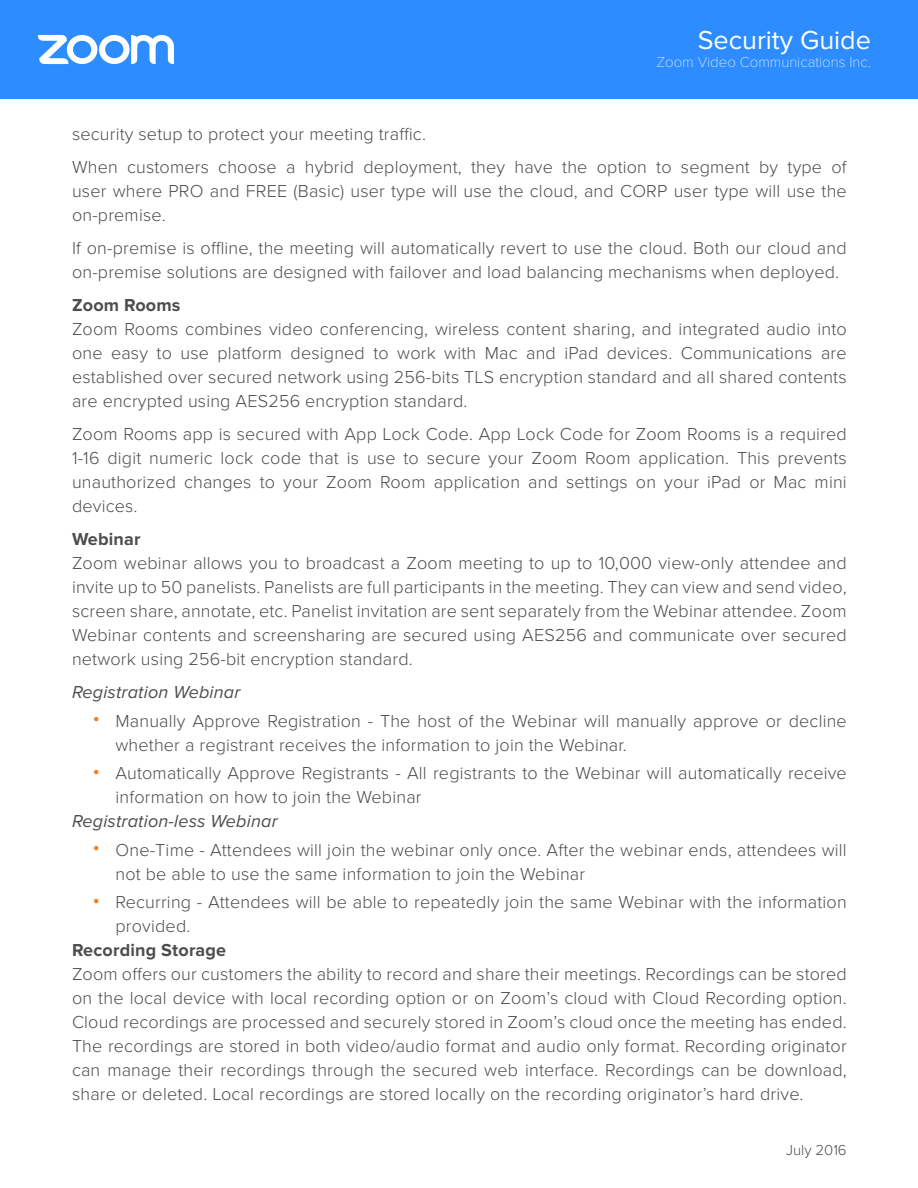
<style>
.page{position:relative;width:918px;height:1188px;background:#fff}
.page>*{position:absolute;margin:0;border:0;box-sizing:border-box;transform-origin:0 0}
.t1{font:27px "Proxima Nova";color:#fff}
.t2{font:300 18px/24px "Proxima Nova";letter-spacing:.01em;color:#4d4d4f}
.t3{font:italic 18px "Proxima Nova";letter-spacing:.01em;color:#4d4d4f}
.t4{font:700 18px "Proxima Nova";letter-spacing:.01em;color:#4d4d4f}
.t5{font:100 15px "Proxima Nova T";color:#fff}
.t6{font:300 15px "Proxima Nova";color:#4d4d4f}
.s1{font-family:"Times New Roman";font-weight:400;color:#f58020}
</style>
<div class="page">
<div style="left:0;top:0;width:918px;height:98px;background:#2d8cff"></div>
<svg style="left:38px;top:35px;width:136px;height:30px"></svg>
<h1 class="t1" style="left:698px;top:25px;width:175px">Security Guide</h1>
<p class="t5" style="left:657px;top:54px;width:216px">Zoom Video Communications Inc.</p>
<p class="t2" style="left:72px;top:118px;width:776px;line-height:33px">security setup to protect your meeting traffic.<br>When customers choose a hybrid deployment, they have the option to segment by type of</p>
<p class="t2" style="left:72px;top:180px;width:776px">user where PRO and FREE (Basic) user type will use the cloud, and CORP user type will use the on-premise.</p>
<p class="t2" style="left:72px;top:237px;width:776px">If on-premise is offline, the meeting will automatically revert to use the cloud. Both our cloud and on-premise solutions are designed with failover and load balancing mechanisms when deployed.</p>
<p class="t4" style="left:72px;top:295px;width:110px">Zoom Rooms</p>
<p class="t2" style="left:72px;top:318px;width:776px;text-align:justify">Zoom Rooms combines video conferencing, wireless content sharing, and integrated audio into one easy to use platform designed to work with Mac and iPad devices. Communications are established over secured network using 256-bits TLS encryption standard and all shared contents are encrypted using AES256 encryption standard.</p>
<p class="t2" style="left:72px;top:423px;width:776px;text-align:justify">Zoom Rooms app is secured with App Lock Code. App Lock Code for Zoom Rooms is a required 1-16 digit numeric lock code that is use to secure your Zoom Room application. This prevents unauthorized changes to your Zoom Room application and settings on your iPad or Mac mini devices.</p>
<p class="t4" style="left:72px;top:529px;width:70px">Webinar</p>
<p class="t2" style="left:72px;top:552px;width:776px;text-align:justify">Zoom webinar allows you to broadcast a Zoom meeting to up to 10,000 view-only attendee and invite up to 50 panelists. Panelists are full participants in the meeting. They can view and send video, screen share, annotate, etc. Panelist invitation are sent separately from the Webinar attendee. Zoom Webinar contents and screensharing are secured using AES256 and communicate over secured network using 256-bit encryption standard.</p>
<p class="t3" style="left:72px;top:682px;width:170px">Registration Webinar</p>
<p class="t2" style="left:116px;top:709px;width:733px;text-indent:-22px"><span class="s1">•</span> Manually Approve Registration - The host of the Webinar will manually approve or decline whether a registrant receives the information to join the Webinar.</p>
<p class="t2" style="left:116px;top:762px;width:733px;text-indent:-22px"><span class="s1">•</span> Automatically Approve Registrants - All registrants to the Webinar will automatically receive information on how to join the Webinar</p>
<p class="t3" style="left:72px;top:811px;width:207px">Registration-less Webinar</p>
<p class="t2" style="left:116px;top:838px;width:733px;text-indent:-22px"><span class="s1">•</span> One-Time - Attendees will join the webinar only once. After the webinar ends, attendees will not be able to use the same information to join the Webinar</p>
<p class="t2" style="left:116px;top:891px;width:733px;text-indent:-22px"><span class="s1">•</span> Recurring - Attendees will be able to repeatedly join the same Webinar with the information provided.</p>
<p class="t4" style="left:72px;top:940px;width:156px">Recording Storage</p>
<p class="t2" style="left:72px;top:963px;width:776px;text-align:justify">Zoom offers our customers the ability to record and share their meetings. Recordings can be stored on the local device with local recording option or on Zoom’s cloud with Cloud Recording option.<br>Cloud recordings are processed and securely stored in Zoom’s cloud once the meeting has ended.<br>The recordings are stored in both video/audio format and audio only format. Recording originator can manage their recordings through the secured web interface. Recordings can be download, share or deleted. Local recordings are stored locally on the recording originator’s hard drive.</p>
<p class="t6" style="left:786px;top:1141px;width:62px">July 2016</p>
</div>
